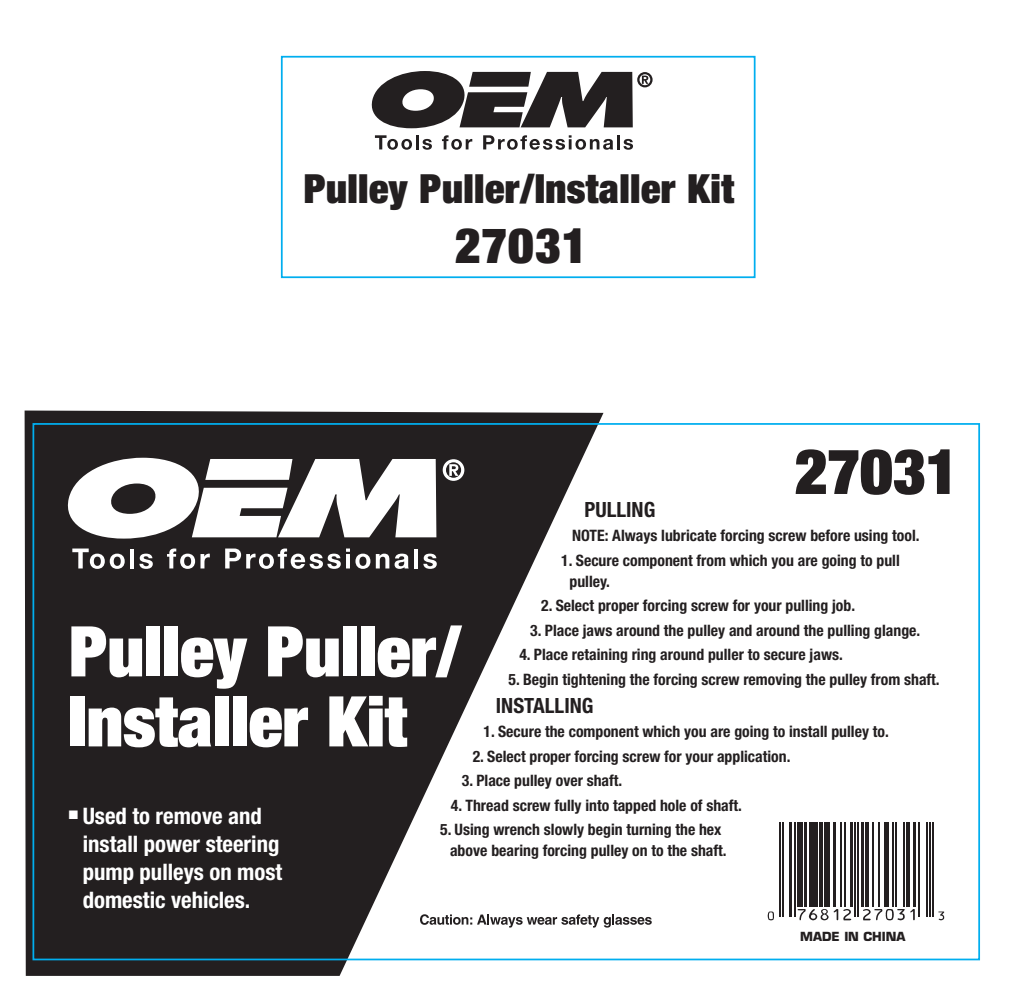
<style>
.page{position:relative;width:1015px;height:1000px;background:#fff}
.page>*{position:absolute;margin:0;border:0;box-sizing:border-box;transform-origin:0 0}
.t1{font:900 expanded 70px/70px "Helvetica Neue";color:#fff}
.t2{font:900 expanded 63px "Helvetica Neue";color:#231f20}
.t3{font:900 expanded 49px "Helvetica Neue";letter-spacing:.025em;color:#231f20}
.t4{font:900 expanded 40.25px "Helvetica Neue";letter-spacing:.01em;color:#231f20}
.t5{font:700 condensed 22.75px/28px "Helvetica Neue";color:#fff}
.t6{font:700 condensed 21px "Helvetica Neue";color:#231f20}
.t7{font:700 condensed 15.75px/21px "Helvetica Neue";color:#231f20}
.t8{font:700 12.25px "Eurostile";color:#231f20}
</style>
<div class="page">
<svg style="left:769px;top:822px;width:176px;height:99px"></svg>
<hr style="left:779px;top:822px;width:1px;height:95px;background:#231f20">
<hr style="left:782px;top:822px;width:1px;height:95px;background:#231f20">
<hr style="left:788px;top:822px;width:3px;height:95px;background:#231f20">
<hr style="left:793px;top:822px;width:2px;height:95px;background:#231f20">
<div style="left:796px;top:822px;width:5px;height:84px;background:#231f20"></div>
<hr style="left:803px;top:822px;width:3px;height:84px;background:#231f20">
<hr style="left:808px;top:822px;width:1px;height:84px;background:#231f20">
<div style="left:811px;top:822px;width:6px;height:84px;background:#231f20"></div>
<hr style="left:819px;top:822px;width:3px;height:84px;background:#231f20">
<div style="left:824px;top:822px;width:5px;height:84px;background:#231f20"></div>
<hr style="left:833px;top:822px;width:2px;height:84px;background:#231f20">
<hr style="left:839px;top:822px;width:2px;height:84px;background:#231f20">
<hr style="left:844px;top:822px;width:1px;height:84px;background:#231f20">
<hr style="left:849px;top:822px;width:3px;height:84px;background:#231f20">
<hr style="left:854px;top:822px;width:1px;height:95px;background:#231f20">
<hr style="left:857px;top:822px;width:1px;height:95px;background:#231f20">
<hr style="left:860px;top:822px;width:3px;height:84px;background:#231f20">
<hr style="left:865px;top:822px;width:3px;height:84px;background:#231f20">
<hr style="left:872px;top:822px;width:1px;height:84px;background:#231f20">
<hr style="left:878px;top:822px;width:1px;height:84px;background:#231f20">
<div style="left:883px;top:822px;width:5px;height:84px;background:#231f20"></div>
<hr style="left:891px;top:822px;width:2px;height:84px;background:#231f20">
<hr style="left:894px;top:822px;width:2px;height:84px;background:#231f20">
<hr style="left:902px;top:822px;width:2px;height:84px;background:#231f20">
<hr style="left:906px;top:822px;width:3px;height:84px;background:#231f20">
<hr style="left:912px;top:822px;width:3px;height:84px;background:#231f20">
<hr style="left:917px;top:822px;width:2px;height:95px;background:#231f20">
<hr style="left:925px;top:822px;width:2px;height:95px;background:#231f20">
<hr style="left:928px;top:822px;width:2px;height:95px;background:#231f20">
<hr style="left:932px;top:822px;width:1px;height:95px;background:#231f20">
<svg style="left:767px;top:911px;width:6px;height:9px"></svg>
<svg style="left:797px;top:909px;width:54px;height:11px"></svg>
<svg style="left:862px;top:909px;width:52px;height:11px"></svg>
<svg style="left:938px;top:911px;width:5px;height:9px"></svg>
<svg style="left:603px;top:914px;width:48px;height:14px"></svg>
<svg style="left:25px;top:411px;width:578px;height:565px;fill:#231f20"></svg>
<svg style="left:72px;top:548px;width:53px;height:21px"></svg>
<hr style="left:130px;top:548px;width:4px;height:20px;background:#fff">
<svg style="left:139px;top:554px;width:14px;height:15px"></svg>
<svg style="left:167px;top:548px;width:43px;height:21px"></svg>
<svg style="left:225px;top:548px;width:183px;height:21px"></svg>
<hr style="left:414px;top:548px;width:4px;height:20px;background:#fff">
<svg style="left:423px;top:554px;width:13px;height:15px"></svg>
<svg style="left:63px;top:458px;width:373px;height:81px"></svg>
<svg style="left:442px;top:459px;width:22px;height:22px"></svg>
<svg style="left:375px;top:135px;width:57px;height:15px"></svg>
<svg style="left:442px;top:135px;width:30px;height:15px"></svg>
<svg style="left:483px;top:135px;width:150px;height:15px"></svg>
<svg style="left:371px;top:71px;width:281px;height:57px"></svg>
<div style="left:281px;top:56px;width:474px;height:222px;border:2px solid #00aeef"></div>
<h3 class="t4" style="left:303px;top:163px;width:432px">Pulley Puller/Installer Kit</h3>
<h3 class="t3" style="left:454px;top:214px;width:134px">27031</h3>
<h2 class="t2" style="left:794px;top:431px;width:165px">27031</h2>
<h3 class="t6" style="left:584px;top:496px;width:72px">PULLING</h3>
<p class="t7" style="left:572px;top:525px;width:349px">NOTE: Always lubricate forcing screw before using tool.</p>
<p class="t7" style="left:569px;top:549px;width:332px;text-indent:-8px">1. Secure component from which you are going to pull pulley.</p>
<p class="t7" style="left:541px;top:595px;width:315px">2. Select proper forcing screw for your pulling job.</p>
<p class="t7" style="left:530px;top:619px;width:391px">3. Place jaws around the pulley and around the pulling glange.</p>
<p class="t7" style="left:519px;top:644px;width:325px">4. Place retaining ring around puller to secure jaws.</p>
<p class="t7" style="left:508px;top:668px;width:432px">5. Begin tightening the forcing screw removing the pulley from shaft.</p>
<h3 class="t6" style="left:495px;top:692px;width:99px">INSTALLING</h3>
<p class="t7" style="left:483px;top:721px;width:406px">1. Secure the component which you are going to install pulley to.</p>
<p class="t7" style="left:472px;top:745px;width:319px">2. Select proper forcing screw for your application.</p>
<p class="t7" style="left:461px;top:770px;width:162px">3. Place pulley over shaft.</p>
<p class="t7" style="left:451px;top:794px;width:292px">4. Thread screw fully into tapped hole of shaft.</p>
<p class="t7" style="left:450px;top:819px;width:278px;text-indent:-10px">5. Using wrench slowly begin turning the hex above bearing forcing pulley on to the shaft.</p>
<h1 class="t1" style="left:69px;top:615px;width:394px">Pulley Puller/<br>Installer Kit</h1>
<h3 class="t5" style="left:83px;top:802px;width:201px;text-indent:-14px">■ Used to remove and install power steering pump pulleys on most domestic vehicles.</h3>
<p class="t8" style="left:800px;top:929px;width:107px">MADE IN CHINA</p>
</div>
